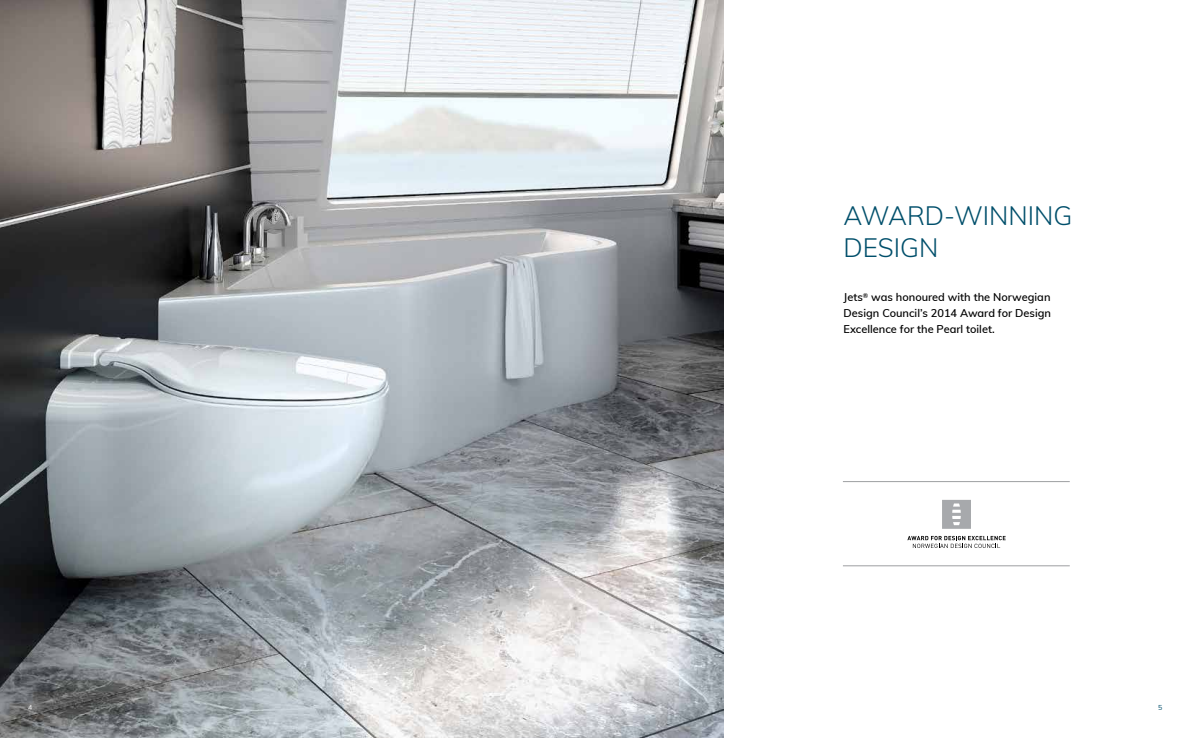
<style>
.page{position:relative;width:1191px;height:738px;background:#fff}
.page>*{position:absolute;margin:0;border:0;box-sizing:border-box;transform-origin:0 0}
.t1{font:300 26px/32px "Muli";color:#004f6b}
.t2{font:600 11px/16px "Muli";color:#000;text-align:justify}
.t3{font:7px "Muli";color:#fff}
.t4{font:7px "Muli";color:#004f6b}
</style>
<div class="page">
<img style="left:0;top:0;width:723px;height:737px">
<svg style="left:942px;top:499px;width:29px;height:29px"></svg>
<svg style="left:907px;top:535px;width:98px;height:12px"></svg>
<hr style="left:843px;top:481px;width:226px;height:1px;background:#9d9fa2">
<hr style="left:843px;top:565px;width:226px;height:1px;background:#9d9fa2">
<h1 class="t1" style="left:843px;top:198px;width:230px">AWARD-WINNING<br>DESIGN</h1>
<p class="t2" style="left:843px;top:288px;width:209px">Jets<sup>®</sup> was honoured with the Norwegian Design Council’s 2014 Award for Design Excellence for the Pearl toilet.</p>
<p class="t3" style="left:28px;top:701px;width:6px">4</p>
<p class="t4" style="left:1158px;top:701px;width:6px">5</p>
</div>
